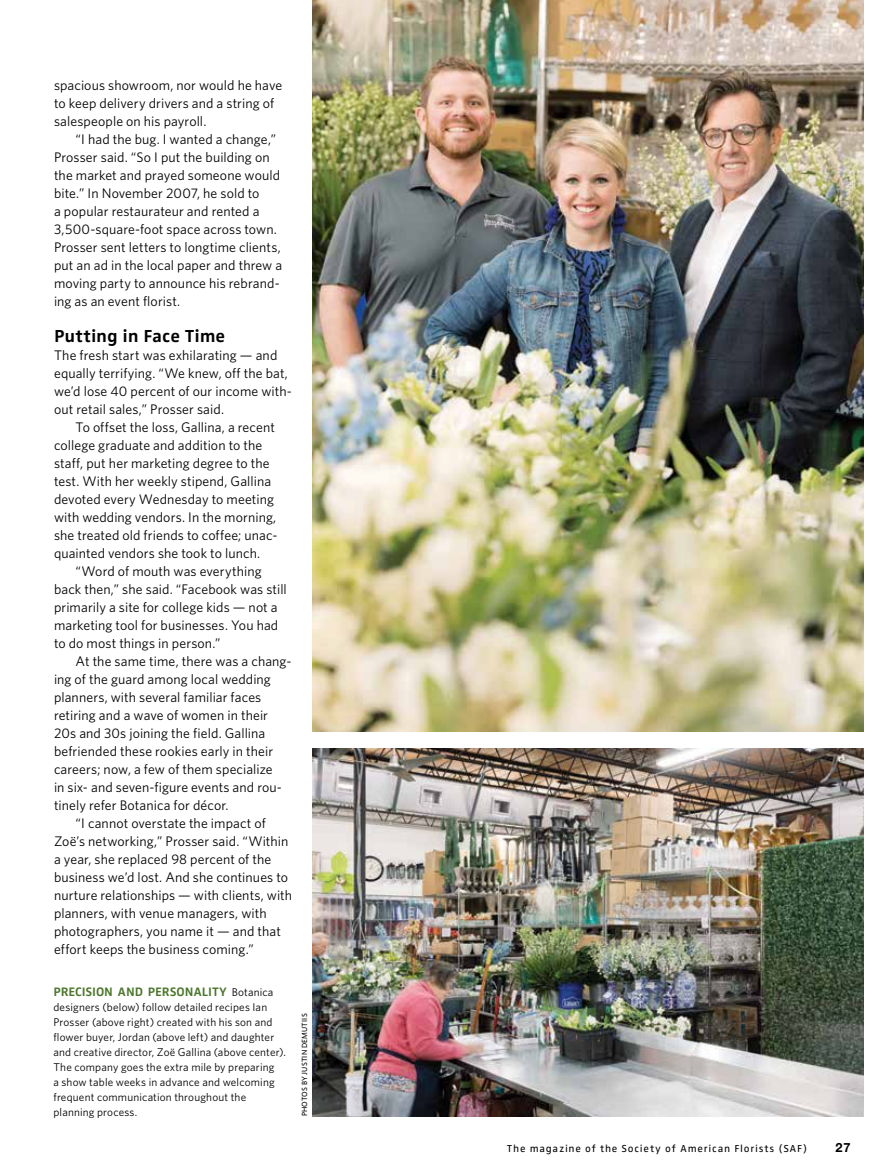
<style>
.page{position:relative;width:891px;height:1175px;background:#fff}
.page>*{position:absolute;margin:0;border:0;box-sizing:border-box;transform-origin:0 0}
.t1{font:700 18px "Zwo Corr Pro";letter-spacing:-.005em;color:#000}
.p_noindent{font:13.8px/18px "Whitney";letter-spacing:.005em;color:#000}
.p_caption{font:700 12.75px "Zwo Corr Pro";letter-spacing:-.015em;color:#4c762c}
.t2{font:700 12.75px "Helvetica Neue LT Std";color:#000}
.p_caption-2{font:11.25px/15px "Whitney";letter-spacing:.015em;color:#000}
.t3{font:10.5px "Zwo Corr Pro";letter-spacing:.07em;color:#000}
.p_credit{font:500 7.5px "Whitney";letter-spacing:.025em;color:#000}
.s1{font-family:"Whitney";font-weight:400;font-size:11.25px;color:#000}
</style>
<div class="page">
<img style="left:313px;top:0;width:551px;height:732px">
<img style="left:313px;top:749px;width:551px;height:367px">
<p class="p_noindent" style="left:54px;top:76px;width:230px">spacious showroom, nor would he have to keep delivery drivers and a string of salespeople on his payroll.</p>
<p class="p_noindent" style="left:54px;top:130px;width:230px;text-indent:22px">“I had the bug. I wanted a change,” Prosser said. “So I put the building on the market and prayed someone would bite.” In November 2007, he sold to<br>a popular restaurateur and rented a 3,500-square-foot space across town.<br>Prosser sent letters to longtime clients, put an ad in the local paper and threw a moving party to announce his rebrand&shy;ing as an event florist.</p>
<p class="t1" style="left:54px;top:322px;width:173px">Putting in Face Time</p>
<p class="p_noindent" style="left:54px;top:346px;width:239px">The fresh start was exhilarating — and equally terrifying. “We knew, off the bat, we’d lose 40 percent of our income with&shy;out retail sales,” Prosser said.</p>
<p class="p_noindent" style="left:54px;top:418px;width:225px;text-indent:22px">To offset the loss, Gallina, a recent college graduate and addition to the staff, put her marketing degree to the test. With her weekly stipend, Gallina devoted every Wednesday to meeting with wedding vendors. In the morning, she treated old friends to coffee; unac&shy;quainted vendors she took to lunch.</p>
<p class="p_noindent" style="left:54px;top:562px;width:234px;text-indent:22px">“Word of mouth was everything back then,” she said. “Facebook was still primarily a site for college kids — not a marketing tool for businesses. You had to do most things in person.”</p>
<p class="p_noindent" style="left:54px;top:652px;width:239px;text-indent:22px">At the same time, there was a chang&shy;ing of the guard among local wedding planners, with several familiar faces retiring and a wave of women in their 20s and 30s joining the field. Gallina befriended these rookies early in their careers; now, a few of them specialize<br>in six- and seven-figure events and rou&shy;tinely refer Botanica for décor.</p>
<p class="p_noindent" style="left:54px;top:814px;width:240px;text-indent:22px">“I cannot overstate the impact of Zoë’s networking,” Prosser said. “Within a year, she replaced 98 percent of the business we’d lost. And she continues to nurture relationships — with clients, with planners, with venue managers, with photographers, you name it — and that effort keeps the business coming.”</p>
<p class="p_caption" style="left:53px;top:982px;width:222px">PRECISION AND PERSONALITY <span class="s1">Botanica</span></p>
<p class="p_caption-2" style="left:53px;top:999px;width:234px">designers (below) follow detailed recipes Ian Prosser (above right) created with his son and flower buyer, Jordan (above left) and daughter and creative director, Zoë Gallina (above center).<br>The company goes the extra mile by preparing<br>a show table weeks in advance and welcoming frequent communication throughout the planning process.</p>
<p class="p_credit" style="left:299px;top:1116px;width:104px;rotate:-90deg">PHOTOS BY JUSTIN DEMUTIIS</p>
<p class="t3" style="left:507px;top:1141px;width:302px">The magazine of the Society of American Florists (SAF)</p>
<p class="t2" style="left:835px;top:1140px;width:17px">27</p>
</div>
